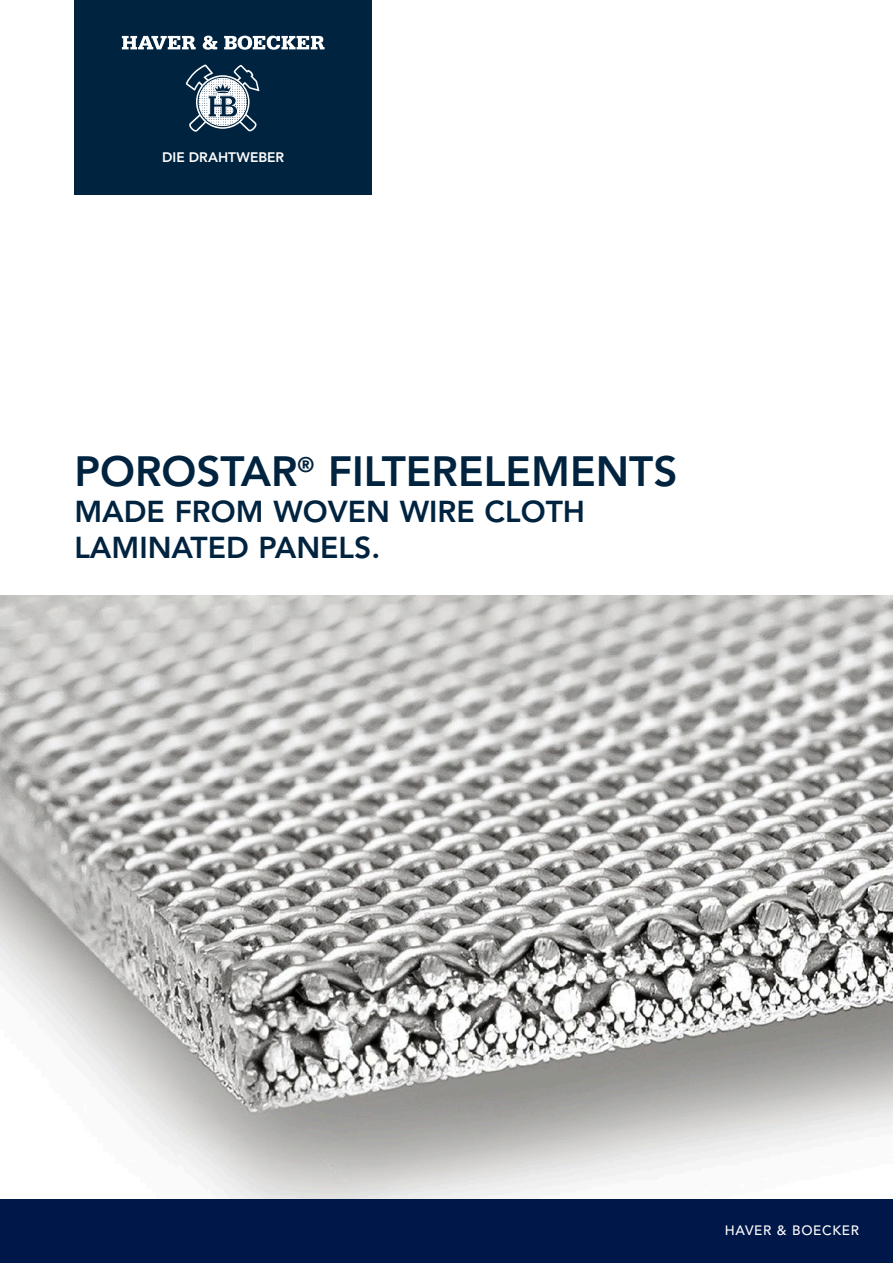
<style>
.page{position:relative;width:893px;height:1263px;background:#fff}
.page>*{position:absolute;margin:0;border:0;box-sizing:border-box;transform-origin:0 0}
.t1{font:800 42px "Avenir LT Std";color:#00233f}
.t2{font:800 30px/36px "Avenir LT Std";color:#00233f}
.t3{font:800 13.65px "Avenir LT Std";letter-spacing:-.005em;color:#fff}
.t4{font:500 13.5px "Avenir LT Std";letter-spacing:.05em;color:#fff}
</style>
<div class="page">
<div style="left:74px;top:0;width:298px;height:195px;background:#00233f"></div>
<svg style="left:186px;top:64px;width:73px;height:68px"></svg>
<svg style="left:122px;top:36px;width:74px;height:13px"></svg>
<svg style="left:203px;top:36px;width:14px;height:14px"></svg>
<svg style="left:224px;top:36px;width:101px;height:14px"></svg>
<img style="left:0;top:595px;width:893px;height:604px">
<div style="left:0;top:1199px;width:893px;height:64px;background:#00174a"></div>
<p class="t3" style="left:162px;top:149px;width:123px">DIE DRAHTWEBER</p>
<h1 class="t1" style="left:74px;top:446px;width:604px">POROSTAR<sup>®</sup> FILTERELEMENTS</h1>
<p class="t2" style="left:74px;top:493px;width:512px">MADE FROM WOVEN WIRE CLOTH<br>LAMINATED PANELS.</p>
<p class="t4" style="left:725px;top:1222px;width:136px">HAVER &amp; BOECKER</p>
</div>
